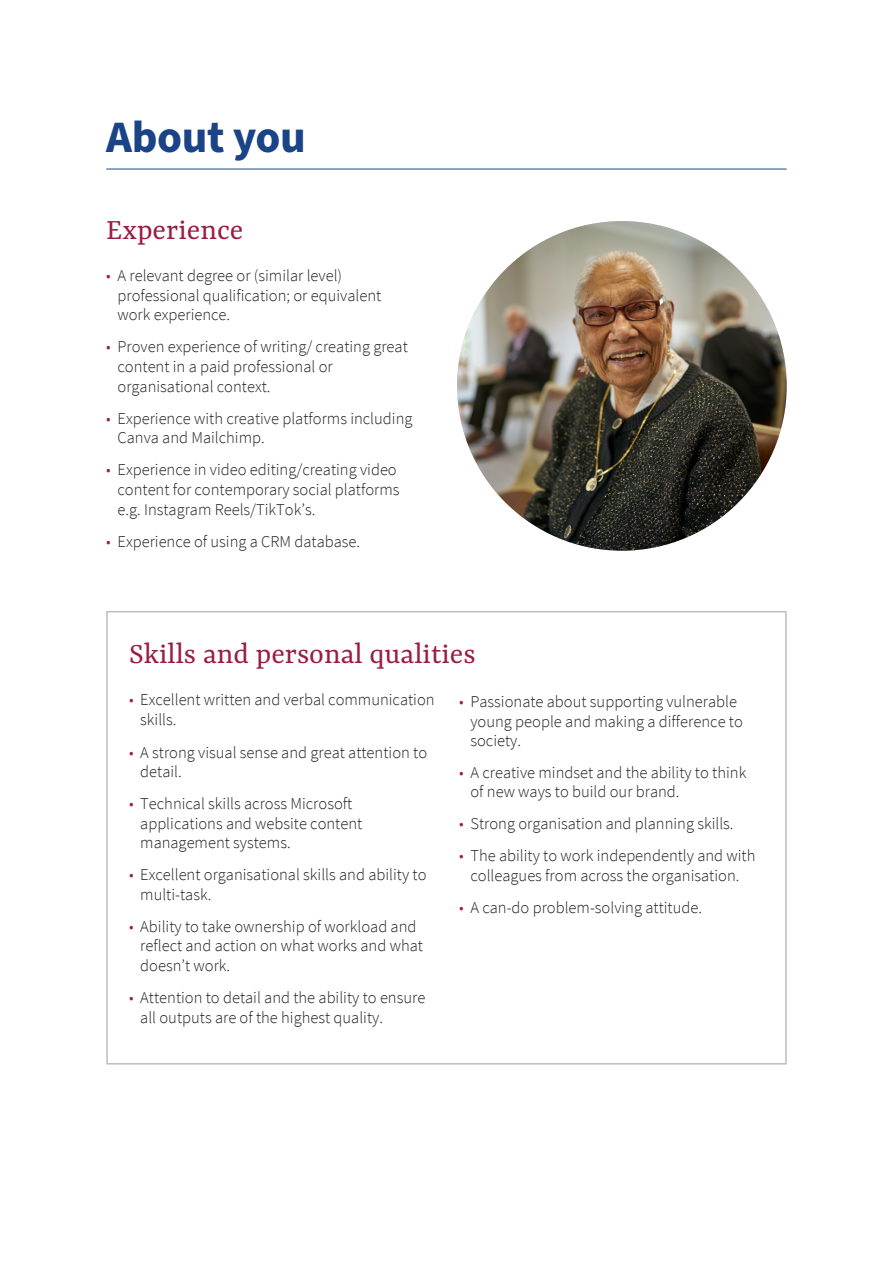
<style>
.page{position:relative;width:893px;height:1263px;background:#fff}
.page>*{position:absolute;margin:0;border:0;box-sizing:border-box;transform-origin:0 0}
.Title_1{font:700 45px "Source Sans Pro";letter-spacing:-.01em;color:#1b4488}
.t1{font:31.5px "Yrsa";color:#9b1d41}
.t2{font:300 16.5px/19.8px "Source Sans Pro";color:#231f20}
.s1{color:#9b1d41}
</style>
<div class="page">
<hr style="left:106px;top:169px;width:681px;height:1px;background:#1b4488">
<img style="left:457px;top:221px;width:330px;height:330px;border-radius:165px">
<div style="left:106px;top:611px;width:681px;height:453px;border:2px solid #bcbdc0"></div>
<p class="Title_1" style="left:106px;top:106px;width:201px">About you</p>
<p class="t1" style="left:106px;top:212px;width:139px">Experience</p>
<p class="t2" style="left:117px;top:266px;width:265px;text-indent:-11px"><span class="s1">•</span> A relevant degree or (similar level) professional qualification; or equivalent work experience.</p>
<p class="t2" style="left:117px;top:337px;width:292px;text-indent:-11px"><span class="s1">•</span> Proven experience of writing/ creating great content in a paid professional or organisational context.</p>
<p class="t2" style="left:117px;top:409px;width:296px;line-height:19.2px;text-indent:-11px"><span class="s1">•</span> Experience with creative platforms including<br>Canva and Mailchimp.</p>
<p class="t2" style="left:117px;top:460px;width:284px;text-indent:-11px"><span class="s1">•</span> Experience in video editing/creating video content for contemporary social platforms e.g. Instagram Reels/TikTok’s.</p>
<p class="t2" style="left:106px;top:532px;width:255px"><span class="s1">•</span> Experience of using a CRM database.</p>
<p class="t1" style="left:129px;top:635px;width:348px">Skills and personal qualities</p>
<p class="t2" style="left:140px;top:690px;width:296px;text-indent:-11px"><span class="s1">•</span> Excellent written and verbal communication skills.</p>
<p class="t2" style="left:140px;top:742px;width:288px;line-height:19.2px;text-indent:-11px"><span class="s1">•</span> A strong visual sense and great attention to detail.</p>
<p class="t2" style="left:140px;top:793px;width:224px;text-indent:-11px"><span class="s1">•</span> Technical skills across Microsoft applications and website content management systems.</p>
<p class="t2" style="left:140px;top:865px;width:288px;line-height:19.2px;text-indent:-11px"><span class="s1">•</span> Excellent organisational skills and ability to multi-task.</p>
<p class="t2" style="left:140px;top:916px;width:284px;text-indent:-11px"><span class="s1">•</span> Ability to take ownership of workload and reflect and action on what works and what doesn’t work.</p>
<p class="t2" style="left:140px;top:988px;width:287px;text-indent:-11px"><span class="s1">•</span> Attention to detail and the ability to ensure all outputs are of the highest quality.</p>
<p class="t2" style="left:470px;top:692px;width:274px;text-indent:-11px"><span class="s1">•</span> Passionate about supporting vulnerable young people and making a difference to society.</p>
<p class="t2" style="left:470px;top:763px;width:277px;line-height:19.2px;text-indent:-11px"><span class="s1">•</span> A creative mindset and the ability to think of new ways to build our brand.</p>
<p class="t2" style="left:459px;top:814px;width:276px"><span class="s1">•</span> Strong organisation and planning skills.</p>
<p class="t2" style="left:459px;top:846px;width:298px;text-align:center"><span class="s1">•</span> The ability to work independently and with colleagues from across the organisation.</p>
<p class="t2" style="left:459px;top:898px;width:244px"><span class="s1">•</span> A can-do problem-solving attitude.</p>
</div>
